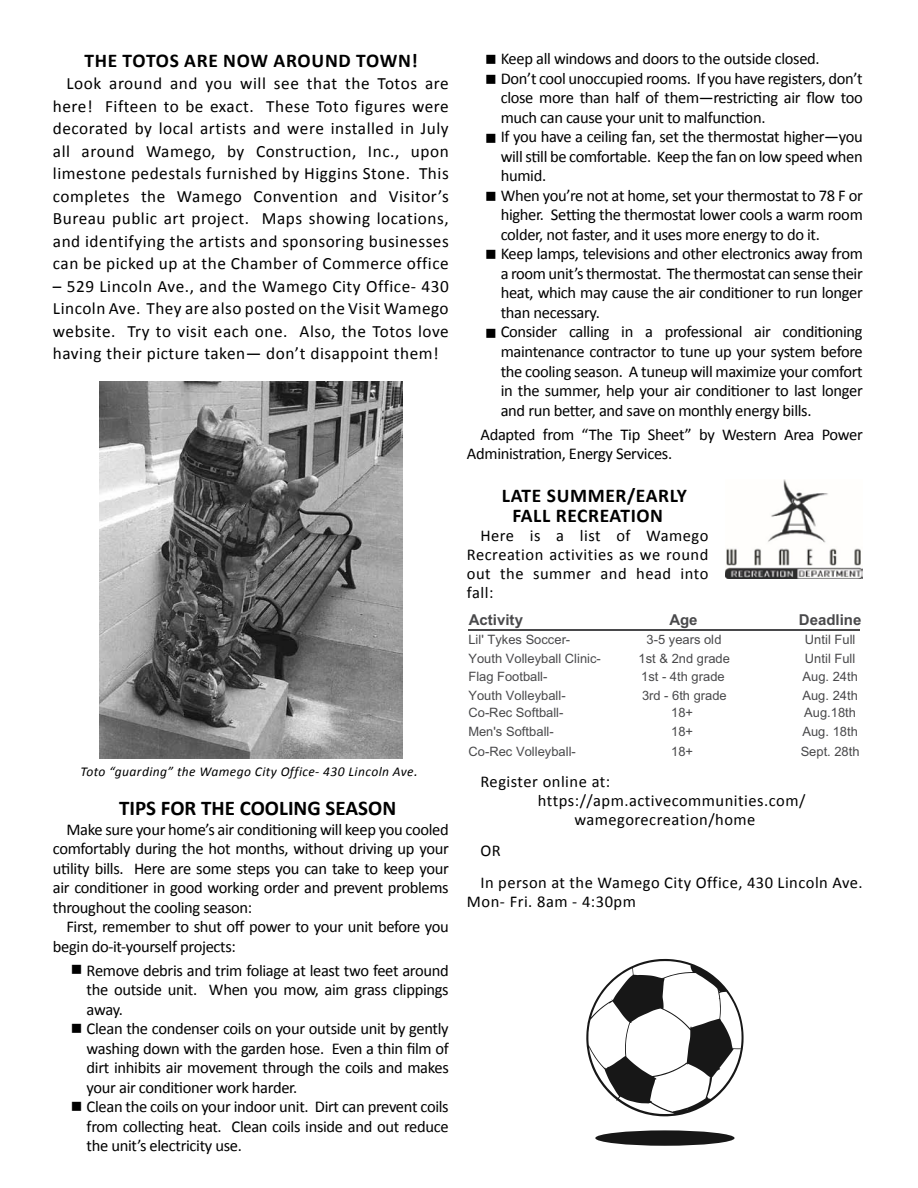
<style>
.page{position:relative;width:918px;height:1188px;background:#fff}
.page>*{position:absolute;margin:0;border:0;box-sizing:border-box;transform-origin:0 0}
.t1{font:700 21px "Calibri";color:#000}
.t2{font:700 19.5px/19.5px "Calibri";letter-spacing:.03em;color:#000}
.t3{font:17.25px/22.5px "Calibri";letter-spacing:.03em;color:#000;text-align:justify}
.t4{font:16.5px/19.5px "Calibri";letter-spacing:-.02em;color:#000}
.t5{font:16.5px/31px "Calibri";letter-spacing:.03em;color:#000}
.t6{font:700 15px "Arial";color:#49494b}
.t7{font:italic 13.5px "Calibri";letter-spacing:.03em;color:#000}
.t8{font:12.9px "Arial";color:#49494b}
.s1{font-size:15px}
</style>
<div class="page">
<img style="left:99px;top:382px;width:303px;height:376px">
<img style="left:726px;top:480px;width:137px;height:99px">
<hr style="left:468px;top:629px;width:392px;height:1px;background:#49494b">
<svg style="left:586px;top:959px;width:158px;height:157px"></svg>
<div style="left:595px;top:1130px;width:140px;height:16px;background:#171717;border-radius:50%"></div>
<p class="t2" style="left:84px;top:50px;width:335px">THE TOTOS ARE NOW AROUND TOWN!</p>
<p class="t3" style="left:53px;top:72px;width:397px;text-indent:14px">Look around and you will see that the Totos are here! Fifteen to be exact. These Toto figures were decorated by local artists and were installed in July all around Wamego, by Construction, Inc., upon limestone pedestals furnished by Higgins Stone. This completes the Wamego Convention and Visitor’s Bureau public art project. Maps showing locations, and identifying the artists and sponsoring businesses can be picked up at the Chamber of Commerce office</p>
<p class="t3" style="left:53px;top:275px;width:397px">– 529 Lincoln Ave., and the Wamego City Office- 430<br>Lincoln Ave. They are also posted on the Visit Wamego website. Try to visit each one. Also, the Totos love having their picture taken— don’t disappoint them!</p>
<p class="t7" style="left:81px;top:762px;width:339px">Toto “guarding” the Wamego City Office- 430 Lincoln Ave<span class="s1">.</span></p>
<p class="t1" style="left:119px;top:795px;width:279px">TIPS FOR THE COOLING SEASON</p>
<p class="t4" style="left:53px;top:820px;width:397px;text-align:justify;text-indent:13px">Make sure your home’s air conditioning will keep you cooled comfortably during the hot months, without driving up your utility bills. Here are some steps you can take to keep your air conditioner in good working order and prevent problems throughout the cooling season:</p>
<p class="t4" style="left:53px;top:917px;width:397px;text-indent:13px">First, remember to shut off power to your unit before you begin do-it-yourself projects:</p>
<p class="t4" style="left:87px;top:961px;width:364px">Remove debris and trim foliage at least two feet around the outside unit. When you mow, aim grass clippings away.<br>Clean the condenser coils on your outside unit by gently washing down with the garden hose. Even a thin film of dirt inhibits air movement through the coils and makes your air conditioner work harder.<br>Clean the coils on your indoor unit. Dirt can prevent coils from collecting heat. Clean coils inside and out reduce the unit’s electricity use.</p>
<p class="t4" style="left:501px;top:49px;width:364px">Keep all windows and doors to the outside closed.<br>Don’t cool unoccupied rooms. If you have registers, don’t close more than half of them—restricting air flow too much can cause your unit to malfunction.<br>If you have a ceiling fan, set the thermostat higher—you will still be comfortable. Keep the fan on low speed when humid.<br>When you’re not at home, set your thermostat to 78 F or higher. Setting the thermostat lower cools a warm room colder, not faster, and it uses more energy to do it.<br>Keep lamps, televisions and other electronics away from a room unit’s thermostat. The thermostat can sense their heat, which may cause the air conditioner to run longer than necessary.<br>Consider calling in a professional air conditioning maintenance contractor to tune up your system before the cooling season. A tuneup will maximize your comfort in the summer, help your air conditioner to last longer and run better, and save on monthly energy bills.</p>
<p class="t4" style="left:467px;top:424px;width:397px;text-indent:13px">Adapted from “The Tip Sheet” by Western Area Power<br>Administration, Energy Services.</p>
<p class="t2" style="left:512px;top:486px;width:176px;text-indent:-10px">LATE SUMMER/EARLY<br>FALL RECREATION</p>
<p class="t4" style="left:467px;top:526px;width:243px;line-height:19px;text-align:justify;text-indent:13px">Here is a list of Wamego Recreation activities as we round out the summer and head into fall:</p>
<p class="t6" style="left:469px;top:610px;width:56px">Activity</p>
<p class="t6" style="left:669px;top:610px;width:30px">Age</p>
<p class="t6" style="left:799px;top:610px;width:64px">Deadline</p>
<p class="t8" style="left:468px;top:631px;width:103px">Lil' Tykes Soccer-</p>
<p class="t8" style="left:647px;top:631px;width:76px">3-5 years old</p>
<p class="t8" style="left:805px;top:631px;width:52px">Until Full</p>
<p class="t8" style="left:468px;top:650px;width:134px">Youth Volleyball Clinic-</p>
<p class="t8" style="left:639px;top:650px;width:93px">1st &amp; 2nd grade</p>
<p class="t8" style="left:805px;top:650px;width:52px">Until Full</p>
<p class="t8" style="left:468px;top:668px;width:81px">Flag Football-</p>
<p class="t8" style="left:641px;top:668px;width:85px">1st - 4th grade</p>
<p class="t8" style="left:802px;top:668px;width:57px">Aug. 24th</p>
<p class="t8" style="left:468px;top:687px;width:99px">Youth Volleyball-</p>
<p class="t8" style="left:642px;top:687px;width:86px">3rd - 6th grade</p>
<p class="t8" style="left:802px;top:687px;width:57px">Aug. 24th</p>
<p class="t8" style="left:468px;top:704px;width:97px">Co-Rec Softball-</p>
<p class="t8" style="left:671px;top:704px;width:23px">18+</p>
<p class="t8" style="left:804px;top:704px;width:53px">Aug.18th</p>
<p class="t8" style="left:468px;top:723px;width:87px">Men's Softball-</p>
<p class="t8" style="left:671px;top:723px;width:23px">18+</p>
<p class="t8" style="left:802px;top:723px;width:57px">Aug. 18th</p>
<p class="t8" style="left:468px;top:743px;width:109px">Co-Rec Volleyball-</p>
<p class="t8" style="left:671px;top:743px;width:23px">18+</p>
<p class="t8" style="left:801px;top:743px;width:60px">Sept. 28th</p>
<p class="t5" style="left:480px;top:766px;width:131px">Register online at:</p>
<p class="t5" style="left:538px;top:785px;width:269px">https://apm.activecommunities.com/</p>
<p class="t5" style="left:574px;top:804px;width:183px">wamegorecreation/home</p>
<p class="t5" style="left:480px;top:835px;width:384px">OR<br>In person at the Wamego City Office, 430 Lincoln Ave.</p>
<p class="t5" style="left:467px;top:886px;width:170px">Mon- Fri. 8am - 4:30pm</p>
</div>
